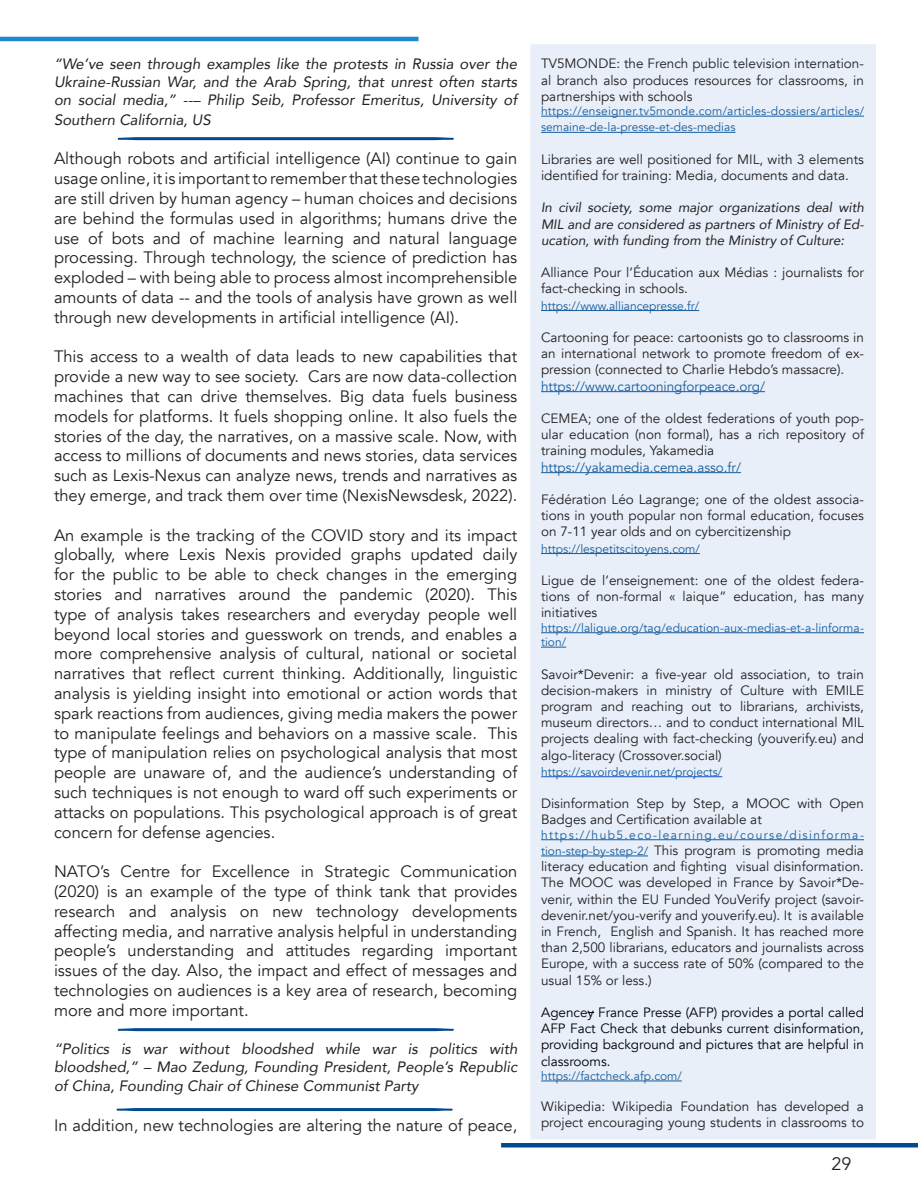
<style>
.page{position:relative;width:918px;height:1188px;background:#fff}
.page>*{position:absolute;margin:0;border:0;box-sizing:border-box;transform-origin:0 0}
.t1{font:18px "Avenir";color:#231f20}
.t2{font:16.5px/19.8px "Avenir";color:#231f20;text-align:justify}
.t3{font:italic 15px/18px "Avenir";color:#231f20;text-align:justify}
.t4{font:13.5px/16.2px "Avenir";color:#231f20;text-align:justify}
.t5{font:13.5px/16.2px "Avenir";color:#000;text-align:justify}
.t6{font:italic 13.5px/16.2px "Avenir";color:#231f20;text-align:justify}
.t7{font:13.5px "Avenir";color:#175d9e}
.t8{font:12px/16.2px "Avenir";letter-spacing:.005em;color:#175d9e}
.t9{font:12px "Avenir";letter-spacing:.115em;color:#175d9e}
.s1{font-size:12px;color:#175d9e}
</style>
<div class="page">
<div style="left:501px;top:1143px;width:417px;height:5px;background:#014990"></div>
<hr style="left:0;top:37px;width:418px;height:4px;background:#1d8acb">
<div style="left:530px;top:44px;width:346px;height:1095px;background:#e8eff8"></div>
<hr style="left:541px;top:116px;width:323px;height:1px;background:#175d9e">
<hr style="left:541px;top:132px;width:195px;height:1px;background:#175d9e">
<hr style="left:541px;top:310px;width:158px;height:1px;background:#175d9e">
<hr style="left:541px;top:391px;width:224px;height:1px;background:#15c">
<hr style="left:541px;top:472px;width:200px;height:1px;background:#175d9e">
<hr style="left:541px;top:553px;width:159px;height:1px;background:#15c">
<hr style="left:541px;top:632px;width:323px;height:1px;background:#175d9e">
<svg style="left:541px;top:647px;width:25px;height:1px"></svg>
<hr style="left:541px;top:776px;width:181px;height:1px;background:#15c">
<hr style="left:541px;top:839px;width:323px;height:1px;background:#175d9e">
<hr style="left:541px;top:856px;width:107px;height:1px;background:#175d9e">
<hr style="left:541px;top:1081px;width:141px;height:1px;background:#175d9e">
<svg style="left:117px;top:137px;width:337px;height:4px"></svg>
<svg style="left:117px;top:1028px;width:337px;height:4px"></svg>
<svg style="left:116px;top:1108px;width:337px;height:4px"></svg>
<p class="t3" style="left:54px;top:55px;width:465px">“We’ve seen through examples like the protests in Russia over the Ukraine-Russian War, and the Arab Spring, that unrest often starts on social media,” --– Philip Seib, Professor Emeritus, University of</p>
<p class="t3" style="left:54px;top:110px;width:158px">Southern California, US</p>
<p class="t2" style="left:54px;top:149px;width:465px">Although robots and artificial intelligence (AI) continue to gain usage online, it is important to remember that these technologies are still driven by human agency – human choices and decisions are behind the formulas used in algorithms; humans drive the use of bots and of machine learning and natural language processing. Through technology, the science of prediction has exploded – with being able to process almost incomprehensible amounts of data -- and the tools of analysis have grown as well through new developments in artificial intelligence (AI).</p>
<p class="t2" style="left:54px;top:347px;width:465px">This access to a wealth of data leads to new capabilities that provide a new way to see society. Cars are now data-collection machines that can drive themselves. Big data fuels business models for platforms. It fuels shopping online. It also fuels the stories of the day, the narratives, on a massive scale. Now, with access to millions of documents and news stories, data services such as Lexis-Nexus can analyze news, trends and narratives as they emerge, and track them over time (NexisNewsdesk, 2022).</p>
<p class="t2" style="left:54px;top:525px;width:465px">An example is the tracking of the COVID story and its impact globally, where Lexis Nexis provided graphs updated daily for the public to be able to check changes in the emerging stories and narratives around the pandemic (2020). This type of analysis takes researchers and everyday people well beyond local stories and guesswork on trends, and enables a more comprehensive analysis of cultural, national or societal narratives that reflect current thinking. Additionally, linguistic analysis is yielding insight into emotional or action words that spark reactions from audiences, giving media makers the power to manipulate feelings and behaviors on a massive scale. This type of manipulation relies on psychological analysis that most people are unaware of, and the audience’s understanding of such techniques is not enough to ward off such experiments or attacks on populations. This psychological approach is of great concern for defense agencies.</p>
<p class="t2" style="left:54px;top:862px;width:465px">NATO’s Centre for Excellence in Strategic Communication (2020) is an example of the type of think tank that provides research and analysis on new technology developments affecting media, and narrative analysis helpful in understanding people’s understanding and attitudes regarding important issues of the day. Also, the impact and effect of messages and technologies on audiences is a key area of research, becoming more and more important.</p>
<p class="t3" style="left:54px;top:1039px;width:465px">“Politics is war without bloodshed while war is politics with bloodshed,” – Mao Zedung, Founding President, People’s Republic</p>
<p class="t3" style="left:54px;top:1077px;width:366px">of China, Founding Chair of Chinese Communist Party</p>
<p class="t2" style="left:54px;top:1116px;width:465px">In addition, new technologies are altering the nature of peace,</p>
<p class="t4" style="left:541px;top:56px;width:324px">TV5MONDE: the French public television internation&shy;al branch also produces resources for classrooms, in partnerships with schools</p>
<p class="t8" style="left:541px;top:103px;width:325px">https://enseigner.tv5monde.com/articles-dossiers/articles/ semaine-de-la-presse-et-des-medias</p>
<p class="t4" style="left:541px;top:151px;width:324px">Libraries are well positioned for MIL, with 3 elements identified for training: Media, documents and data.</p>
<p class="t6" style="left:541px;top:200px;width:324px">In civil society, some major organizations deal with MIL and are considered as partners of Ministry of Ed&shy;ucation, with funding from the Ministry of Culture:</p>
<p class="t4" style="left:541px;top:265px;width:324px">Alliance Pour l’Éducation aux Médias : journalists for fact-checking in schools.</p>
<p class="t8" style="left:541px;top:298px;width:160px">https://www.alliancepresse.fr/</p>
<p class="t4" style="left:541px;top:330px;width:324px">Cartooning for peace: cartoonists go to classrooms in an international network to promote freedom of ex&shy;pression (connected to Charlie Hebdo’s massacre).</p>
<p class="t7" style="left:541px;top:378px;width:225px">https://www.cartooningforpeace.org/</p>
<p class="t4" style="left:541px;top:411px;width:324px">CEMEA; one of the oldest federations of youth pop&shy;ular education (non formal), has a rich repository of training modules, Yakamedia</p>
<p class="t7" style="left:541px;top:459px;width:202px">https://yakamedia.cemea.asso.fr/</p>
<p class="t4" style="left:541px;top:492px;width:324px">Fédération Léo Lagrange; one of the oldest associa&shy;tions in youth popular non formal education, focuses on 7-11 year olds and on cybercitizenship</p>
<p class="t8" style="left:541px;top:541px;width:160px">https://lespetitscitoyens.com/</p>
<p class="t4" style="left:541px;top:573px;width:324px">Ligue de l’enseignement: one of the oldest federa&shy;tions of non-formal « laique” education, has many initiatives</p>
<p class="t8" style="left:541px;top:621px;width:324px;line-height:14.4px">https://laligue.org/tag/education-aux-medias-et-a-linforma&shy;tion/</p>
<p class="t4" style="left:541px;top:666px;width:324px">Savoir*Devenir: a five-year old association, to train decision-makers in ministry of Culture with EMILE program and reaching out to librarians, archivists, museum directors… and to conduct international MIL projects dealing with fact-checking (youverify.eu) and algo-literacy (Crossover.social)</p>
<p class="t8" style="left:541px;top:764px;width:183px">https://savoirdevenir.net/projects/</p>
<p class="t4" style="left:541px;top:796px;width:324px">Disinformation Step by Step, a MOOC with Open<br>Badges and Certification available at</p>
<p class="t9" style="left:541px;top:828px;width:324px">https://hub5.eco-learning.eu/course/disinforma-</p>
<p class="t4" style="left:541px;top:843px;width:324px"><span class="s1">tion-step-by-step-2/</span> This program is promoting media literacy education and fighting visual disinformation.<br>The MOOC was developed in France by Savoir*De&shy;venir, within the EU Funded YouVerify project (savoir&shy;devenir.net/you-verify and youverify.eu). It is available in French, English and Spanish. It has reached more than 2,500 librarians, educators and journalists across Europe, with a success rate of 50% (compared to the usual 15% or less.)</p>
<p class="t5" style="left:541px;top:1005px;width:324px">Agencey France Presse (AFP) provides a portal called AFP Fact Check that debunks current disinformation, providing background and pictures that are helpful in classrooms.</p>
<p class="t8" style="left:541px;top:1068px;width:142px">https://factcheck.afp.com/</p>
<p class="t4" style="left:541px;top:1098px;width:324px">Wikipedia: Wikipedia Foundation has developed a project encouraging young students in classrooms to</p>
<p class="t1" style="left:832px;top:1153px;width:22px">29</p>
</div>
